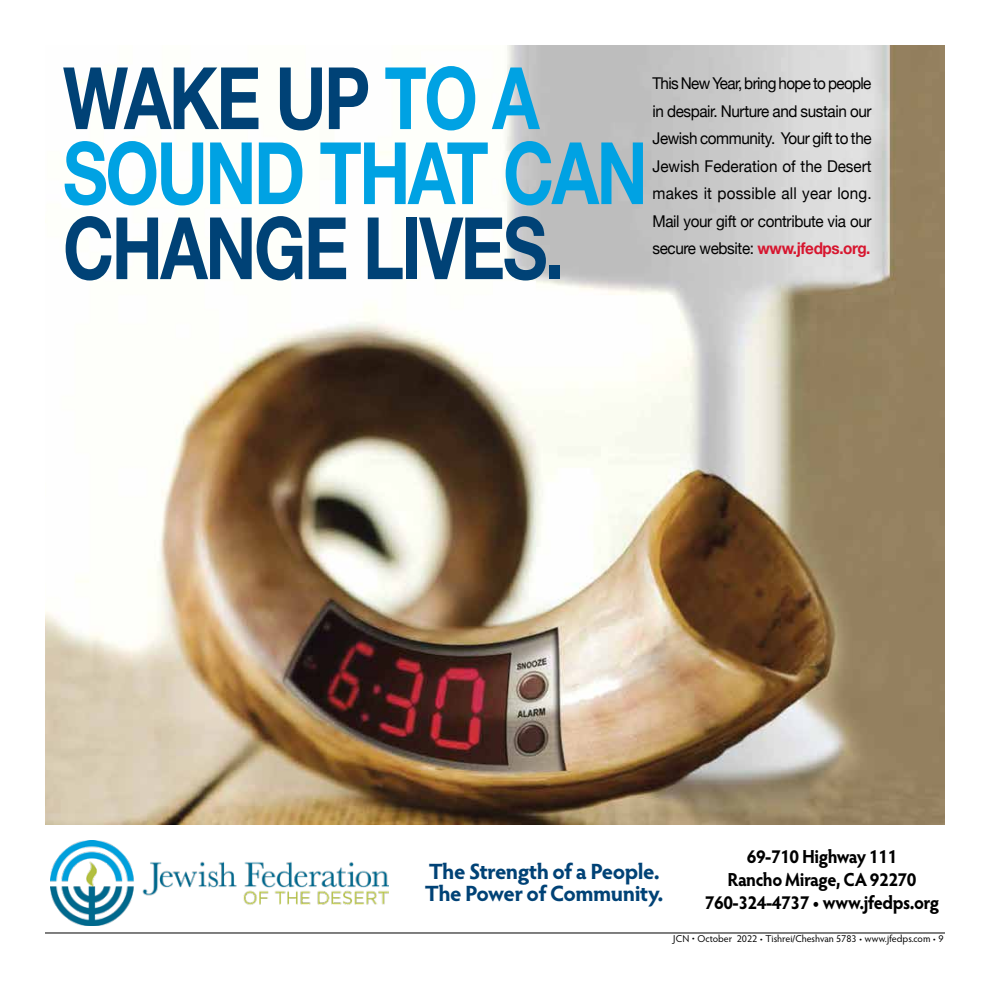
<style>
.page{position:relative;width:990px;height:990px;background:#fff}
.page>*{position:absolute;margin:0;border:0;box-sizing:border-box;transform-origin:0 0}
.t1{font:700 86.25px/75px "Helvetica Neue";letter-spacing:-.035em;color:#00a2e3;scale:.8 1}
.t2{font:700 86.25px "Helvetica Neue";letter-spacing:-.035em;color:#004276;scale:.8 1}
.t3{font:700 22.12px/22.9px "Hypatia Sans Pro";letter-spacing:-.025em;color:#004276}
.t4{font:700 18.88px/22.6px "Hypatia Sans Pro";letter-spacing:-.025em;color:#000;text-align:center;scale:.94 1}
.t5{font:16.25px/27.5px "Helvetica Neue";letter-spacing:-.025em;color:#000;text-align:justify;scale:.94 1}
.t6{font:10px "Hypatia Sans Pro";color:#000}
.s1{color:#004276}
.s2{font-weight:700;color:#d7162f}
</style>
<div class="page">
<hr style="left:45px;top:933px;width:900px;height:1px;background:#000">
<img style="left:45px;top:45px;width:900px;height:780px">
<img style="left:50px;top:841px;width:338px;height:85px">
<h1 class="t1" style="left:63px;top:63px;width:732px"><span class="s1">WAKE UP</span> TO A<br>SOUND THAT CAN</h1>
<h1 class="t2" style="left:63px;top:181px;width:628px">CHANGE LIVES.</h1>
<p class="t5" style="left:652px;top:71px;width:235px">This New Year, bring hope to people in despair. Nurture and sustain our Jewish community. Your gift to the Jewish Federation of the Desert makes it possible all year long.<br>Mail your gift or contribute via our secure website: <span class="s2">www.jfedps.org.</span></p>
<h2 class="t3" style="left:425px;top:858px;width:240px">The Strength of a People.<br>The Power of Community.</h2>
<p class="t4" style="left:705px;top:844px;width:251px">69-710 Highway 111<br>Rancho Mirage, CA 92270<br>760-324-4737 • www.jfedps.org</p>
<p class="t6" style="left:673px;top:932px;width:272px">JCN • October 2022 • Tishrei/Cheshvan 5783 • www.jfedps.com • 9</p>
</div>
